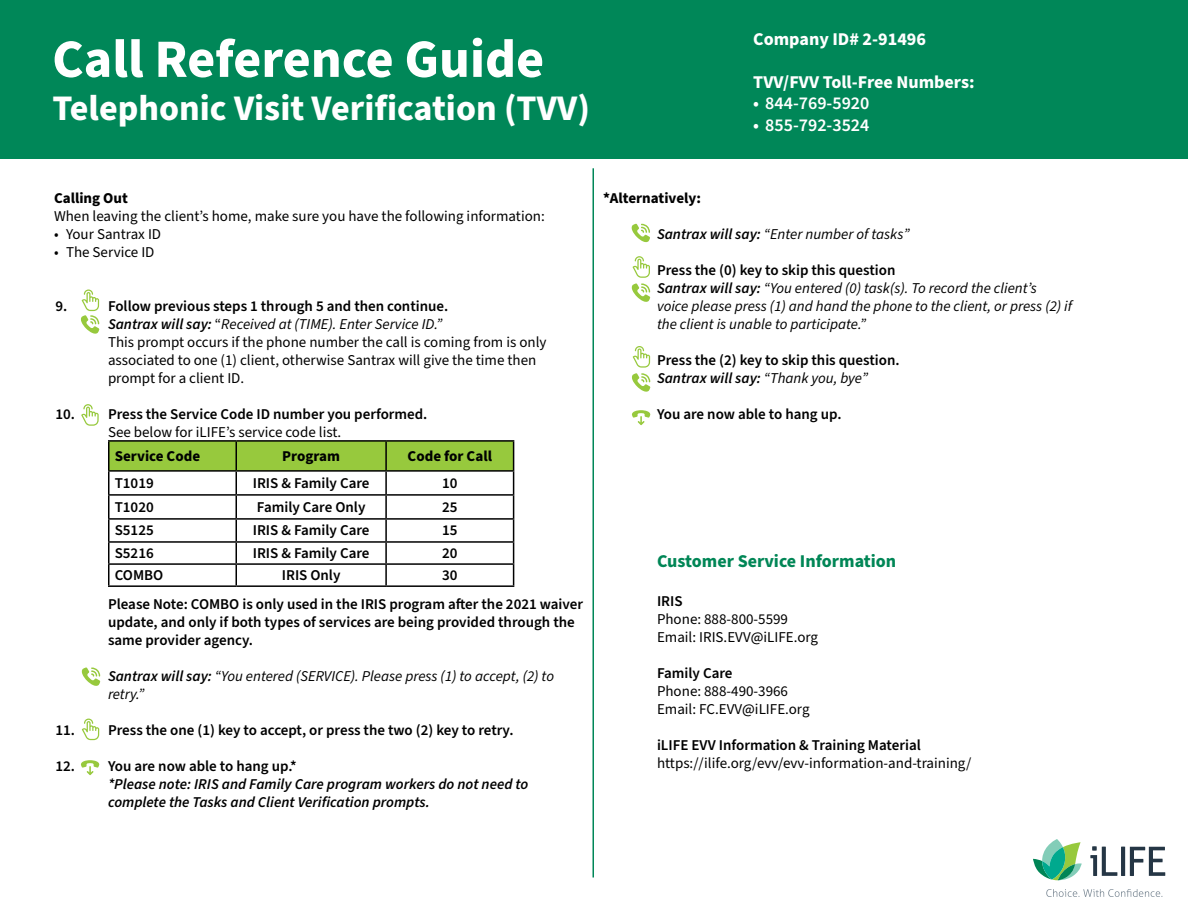
<style>
.page{position:relative;width:1188px;height:918px;background:#fff}
.page>*{position:absolute;margin:0;border:0;box-sizing:border-box;transform-origin:0 0}
.t1{font:700 54px "Source Sans Pro";color:#fff}
.t2{font:700 36px "Source Sans Pro";color:#fff}
.t3{font:700 18px "Source Sans Pro";color:#fff}
.t4{font:600 18px "Source Sans Pro";color:#fff}
.t5{font:700 18px "Source Sans Pro";color:#008656}
.t6{font:15px/18px "Source Sans Pro";color:#000}
.t7{font:600 15px/18px "Source Sans Pro";color:#000}
.t8{font:italic 15px/18px "Source Sans Pro";color:#000}
.t9{font:600 15px "Source Sans Pro";color:#000101}
.t10{font:italic 600 15px/18px "Source Sans Pro";color:#000}
.t11{font:700 15px "Source Sans Pro";color:#000101}
.t12{font:700 15px "Source Sans Pro";color:#000}
.s1{font-weight:600}
.s2{font-weight:600;font-style:italic}
.s3{font-style:italic}
.s4{font-weight:600;font-style:normal}
.s5{font-weight:400;font-style:italic}
</style>
<div class="page">
<div style="left:0;top:0;width:1188px;height:158px;background:#008758"></div>
<svg style="left:1090px;top:846px;width:75px;height:30px"></svg>
<svg style="left:1033px;top:839px;width:49px;height:42px"></svg>
<svg style="left:1046px;top:889px;width:116px;height:8px"></svg>
<hr style="left:108px;top:440px;width:128px;height:2px;background:#000">
<hr style="left:108px;top:442px;width:2px;height:28px;background:#000">
<hr style="left:236px;top:440px;width:150px;height:2px;background:#000">
<hr style="left:386px;top:440px;width:128px;height:2px;background:#000">
<hr style="left:108px;top:470px;width:128px;height:2px;background:#000">
<hr style="left:108px;top:472px;width:2px;height:22px;background:#000">
<hr style="left:108px;top:494px;width:128px;height:2px;background:#000">
<hr style="left:108px;top:496px;width:2px;height:22px;background:#000">
<hr style="left:108px;top:518px;width:128px;height:2px;background:#000">
<hr style="left:108px;top:520px;width:2px;height:21px;background:#000">
<hr style="left:108px;top:541px;width:128px;height:2px;background:#000">
<hr style="left:108px;top:543px;width:2px;height:20px;background:#000">
<hr style="left:108px;top:563px;width:128px;height:2px;background:#000">
<hr style="left:108px;top:565px;width:2px;height:20px;background:#000">
<svg style="left:109px;top:441px;width:405px;height:144px"></svg>
<hr style="left:108px;top:585px;width:128px;height:2px;background:#000">
<hr style="left:236px;top:585px;width:150px;height:2px;background:#000">
<hr style="left:386px;top:585px;width:128px;height:2px;background:#000">
<svg style="left:81px;top:289px;width:18px;height:45px"></svg>
<svg style="left:81px;top:404px;width:18px;height:22px"></svg>
<svg style="left:82px;top:719px;width:17px;height:21px"></svg>
<svg style="left:81px;top:760px;width:18px;height:15px"></svg>
<svg style="left:82px;top:668px;width:18px;height:18px"></svg>
<hr style="left:592px;top:168px;width:2px;height:710px;background:#008758">
<svg style="left:632px;top:224px;width:18px;height:18px"></svg>
<svg style="left:632px;top:256px;width:18px;height:46px"></svg>
<svg style="left:632px;top:346px;width:18px;height:46px"></svg>
<svg style="left:632px;top:410px;width:18px;height:15px"></svg>
<h1 class="t1" style="left:52px;top:22px;width:493px">Call Reference Guide</h1>
<h2 class="t2" style="left:52px;top:84px;width:539px">Telephonic Visit Verification (TVV)</h2>
<p class="t3" style="left:753px;top:26px;width:174px">Company ID# 2-91496</p>
<p class="t3" style="left:753px;top:70px;width:223px">TVV/FVV Toll-Free Numbers:</p>
<p class="t4" style="left:753px;top:91px;width:118px">• 844-769-5920</p>
<p class="t4" style="left:753px;top:113px;width:118px">• 855-792-3524</p>
<p class="t12" style="left:54px;top:188px;width:75px">Calling Out</p>
<p class="t6" style="left:54px;top:208px;width:492px">When leaving the client’s home, make sure you have the following information:</p>
<p class="t6" style="left:54px;top:226px;width:109px">• Your Santrax ID</p>
<p class="t6" style="left:54px;top:244px;width:102px">• The Service ID</p>
<p class="t7" style="left:56px;top:298px;width:13px">9.</p>
<p class="t6" style="left:108px;top:298px;width:440px"><span class="s1">Follow previous steps 1 through 5 and then continue.<br></span><span class="s2">Santrax will say:</span> “<span class="s3">Received at (TIME). Enter Service ID.”<br></span>This prompt occurs if the phone number the call is coming from is only associated to one (1) client, otherwise Santrax will give the time then prompt for a client ID.</p>
<p class="t7" style="left:56px;top:406px;width:373px">10. Press the Service Code ID number you performed.</p>
<p class="t6" style="left:108px;top:424px;width:235px">See below for iLIFE’s service code list.</p>
<p class="t11" style="left:115px;top:446px;width:87px">Service Code</p>
<p class="t11" style="left:282px;top:446px;width:59px">Program</p>
<p class="t11" style="left:408px;top:446px;width:86px">Code for Call</p>
<p class="t9" style="left:115px;top:473px;width:41px">T1019</p>
<p class="t9" style="left:253px;top:473px;width:118px">IRIS &amp; Family Care</p>
<p class="t9" style="left:442px;top:473px;width:17px">10</p>
<p class="t9" style="left:115px;top:497px;width:41px">T1020</p>
<p class="t9" style="left:257px;top:497px;width:110px">Family Care Only</p>
<p class="t9" style="left:442px;top:497px;width:17px">25</p>
<p class="t9" style="left:115px;top:520px;width:41px">S5125</p>
<p class="t9" style="left:253px;top:520px;width:118px">IRIS &amp; Family Care</p>
<p class="t9" style="left:442px;top:520px;width:17px">15</p>
<p class="t9" style="left:115px;top:543px;width:41px">S5216</p>
<p class="t9" style="left:253px;top:543px;width:118px">IRIS &amp; Family Care</p>
<p class="t9" style="left:442px;top:543px;width:17px">20</p>
<p class="t9" style="left:115px;top:565px;width:50px">COMBO</p>
<p class="t9" style="left:282px;top:565px;width:60px">IRIS Only</p>
<p class="t9" style="left:442px;top:565px;width:17px">30</p>
<p class="t7" style="left:108px;top:596px;width:477px">Please Note: COMBO is only used in the IRIS program after the 2021 waiver update, and only if both types of services are being provided through the same provider agency.</p>
<p class="t8" style="left:108px;top:668px;width:448px"><span class="s1">Santrax will say:</span> “You entered (SERVICE). Please press (1) to accept, (2) to retry.”</p>
<p class="t7" style="left:56px;top:722px;width:460px">11. Press the one (1) key to accept, or press the two (2) key to retry.</p>
<p class="t7" style="left:56px;top:758px;width:243px">12. You are now able to hang up.*</p>
<p class="t10" style="left:108px;top:776px;width:422px">*Please note: IRIS and Family Care program workers do not need to complete the Tasks and Client Verification prompts.</p>
<p class="t12" style="left:603px;top:188px;width:100px">*Alternatively:</p>
<p class="t8" style="left:657px;top:226px;width:254px"><span class="s1">Santrax will say:</span> “Enter number of tasks”</p>
<p class="t8" style="left:657px;top:262px;width:417px"><span class="s4">Press the (0) key to skip this question<br></span><span class="s1">Santrax will say:</span> “You entered (0) task(s). To record the client’s<br>voice please press (1) and hand the phone to the client, or press (2) if the client is unable to participate.”</p>
<p class="t7" style="left:657px;top:352px;width:244px">Press the (2) key to skip this question.<br><span class="s3">Santrax will say:</span> <span class="s5">“Thank you, bye”</span></p>
<p class="t7" style="left:657px;top:406px;width:186px">You are now able to hang up.</p>
<p class="t5" style="left:657px;top:549px;width:241px">Customer Service Information</p>
<p class="t7" style="left:657px;top:593px;width:27px">IRIS</p>
<p class="t6" style="left:657px;top:611px;width:163px">Phone: 888-800-5599<br>Email: IRIS.EVV@iLIFE.org</p>
<p class="t7" style="left:657px;top:665px;width:77px">Family Care</p>
<p class="t6" style="left:657px;top:683px;width:154px">Phone: 888-490-3966<br>Email: FC.EVV@iLIFE.org</p>
<p class="t7" style="left:657px;top:737px;width:265px">iLIFE EVV Information &amp; Training Material</p>
<p class="t6" style="left:657px;top:755px;width:316px">https://ilife.org/evv/evv-information-and-training/</p>
</div>
